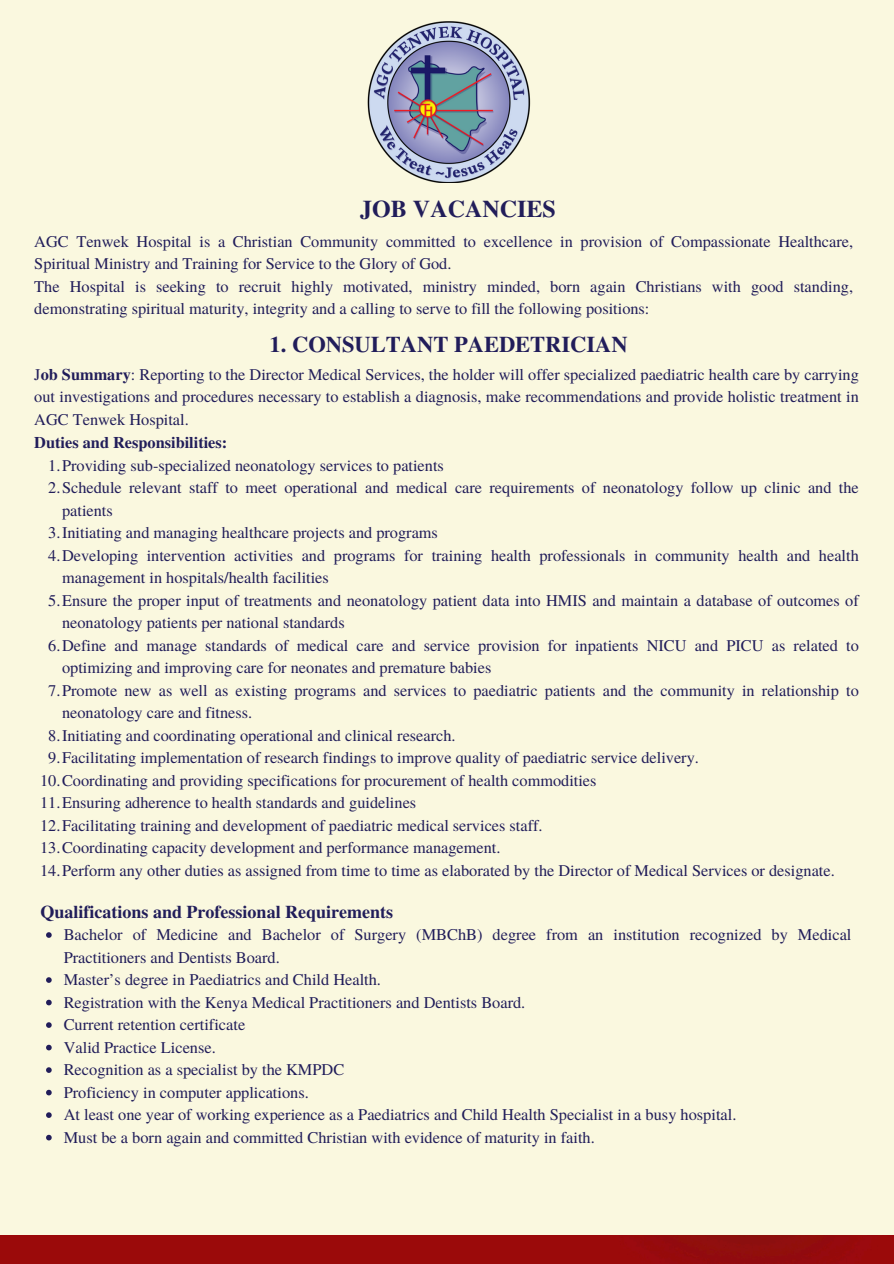
<style>
.page{position:relative;width:894px;height:1264px;background:#fff}
.page>*{position:absolute;margin:0;border:0;box-sizing:border-box;transform-origin:0 0}
.t1{font:700 24px "Te X Gyre Termes";color:#211d5a}
.t2{font:700 22.5px "Te X Gyre Termes";color:#211d5a}
.t3{font:700 18px "Te X Gyre Termes";color:#211d5a}
.t4{font:16.35px/22.5px "Te X Gyre Termes";color:#211d5a}
.t5{font:700 16.35px "Te X Gyre Termes";color:#211d5a}
.s1{font-weight:700}
</style>
<div class="page">
<div style="left:0;top:0;width:893px;height:1263px;background:#faf8df"></div>
<img style="left:0;top:1235px;width:893px;height:28px">
<img style="left:367px;top:21px;width:164px;height:161px">
<svg style="left:46px;top:932px;width:6px;height:5px"></svg>
<svg style="left:46px;top:977px;width:6px;height:5px"></svg>
<svg style="left:46px;top:999px;width:6px;height:6px"></svg>
<svg style="left:46px;top:1022px;width:6px;height:5px"></svg>
<svg style="left:46px;top:1044px;width:6px;height:6px"></svg>
<svg style="left:46px;top:1067px;width:6px;height:5px"></svg>
<svg style="left:46px;top:1089px;width:6px;height:6px"></svg>
<svg style="left:46px;top:1112px;width:6px;height:5px"></svg>
<svg style="left:46px;top:1134px;width:6px;height:6px"></svg>
<p class="t1" style="left:360px;top:190px;width:197px">JOB VACANCIES</p>
<p class="t4" style="left:34px;top:229px;width:820px">AGC Tenwek Hospital is a Christian Community committed to excellence in provision of Compassionate Healthcare,<br>Spiritual Ministry and Training for Service to the Glory of God.</p>
<h2 class="t4" style="left:34px;top:274px;width:820px">The Hospital is seeking to recruit highly motivated, ministry minded, born again Christians with good standing, demonstrating spiritual maturity, integrity and a calling to serve to fill the following positions:</h2>
<p class="t2" style="left:269px;top:327px;width:359px">1. CONSULTANT PAEDETRICIAN</p>
<p class="t4" style="left:34px;top:362px;width:825px;text-align:justify">J<span class="s1">ob Summary</span>: Reporting to the Director Medical Services, the holder will offer specialized paediatric health care by carrying out investigations and procedures necessary to establish a diagnosis, make recommendations and provide holistic treatment in AGC Tenwek Hospital.</p>
<p class="t5" style="left:34px;top:430px;width:194px">Duties and Responsibilities:</p>
<p class="t4" style="left:48px;top:453px;width:397px">1.Providing sub-specialized neonatology services to patients</p>
<p class="t4" style="left:62px;top:475px;width:798px;text-indent:-14px">2.Schedule relevant staff to meet operational and medical care requirements of neonatology follow up clinic and the patients</p>
<p class="t4" style="left:48px;top:520px;width:391px">3.Initiating and managing healthcare projects and programs</p>
<p class="t4" style="left:62px;top:543px;width:798px;text-indent:-14px">4.Developing intervention activities and programs for training health professionals in community health and health management in hospitals/health facilities</p>
<p class="t4" style="left:62px;top:588px;width:798px;text-indent:-14px">5.Ensure the proper input of treatments and neonatology patient data into HMIS and maintain a database of outcomes of neonatology patients per national standards</p>
<p class="t4" style="left:62px;top:633px;width:798px;text-indent:-14px">6.Define and manage standards of medical care and service provision for inpatients NICU and PICU as related to optimizing and improving care for neonates and premature babies</p>
<p class="t4" style="left:62px;top:678px;width:798px;text-indent:-14px">7.Promote new as well as existing programs and services to paediatric patients and the community in relationship to neonatology care and fitness.</p>
<p class="t4" style="left:48px;top:723px;width:409px">8.Initiating and coordinating operational and clinical research.</p>
<p class="t4" style="left:48px;top:745px;width:652px">9.Facilitating implementation of research findings to improve quality of paediatric service delivery.</p>
<p class="t4" style="left:40px;top:768px;width:558px">10.Coordinating and providing specifications for procurement of health commodities</p>
<p class="t4" style="left:40px;top:790px;width:377px">11.Ensuring adherence to health standards and guidelines</p>
<p class="t4" style="left:40px;top:813px;width:504px">12.Facilitating training and development of paediatric medical services staff.</p>
<p class="t4" style="left:40px;top:835px;width:462px">13.Coordinating capacity development and performance management.</p>
<p class="t4" style="left:40px;top:858px;width:796px">14.Perform any other duties as assigned from time to time as elaborated by the Director of Medical Services or designate.</p>
<p class="t3" style="left:40px;top:897px;width:354px">Qualifications and Professional Requirements</p>
<p class="t4" style="left:64px;top:922px;width:789px">Bachelor of Medicine and Bachelor of Surgery (MBChB) degree from an institution recognized by Medical<br>Practitioners and Dentists Board.</p>
<p class="t4" style="left:64px;top:967px;width:319px">Master’s degree in Paediatrics and Child Health.</p>
<p class="t4" style="left:64px;top:990px;width:463px">Registration with the Kenya Medical Practitioners and Dentists Board.</p>
<p class="t4" style="left:64px;top:1012px;width:183px">Current retention certificate</p>
<p class="t4" style="left:64px;top:1035px;width:153px">Valid Practice License.</p>
<p class="t4" style="left:64px;top:1057px;width:282px">Recognition as a specialist by the KMPDC</p>
<p class="t4" style="left:64px;top:1080px;width:246px">Proficiency in computer applications.</p>
<p class="t4" style="left:64px;top:1102px;width:674px">At least one year of working experience as a Paediatrics and Child Health Specialist in a busy hospital.</p>
<p class="t4" style="left:64px;top:1125px;width:532px">Must be a born again and committed Christian with evidence of maturity in faith.</p>
</div>
